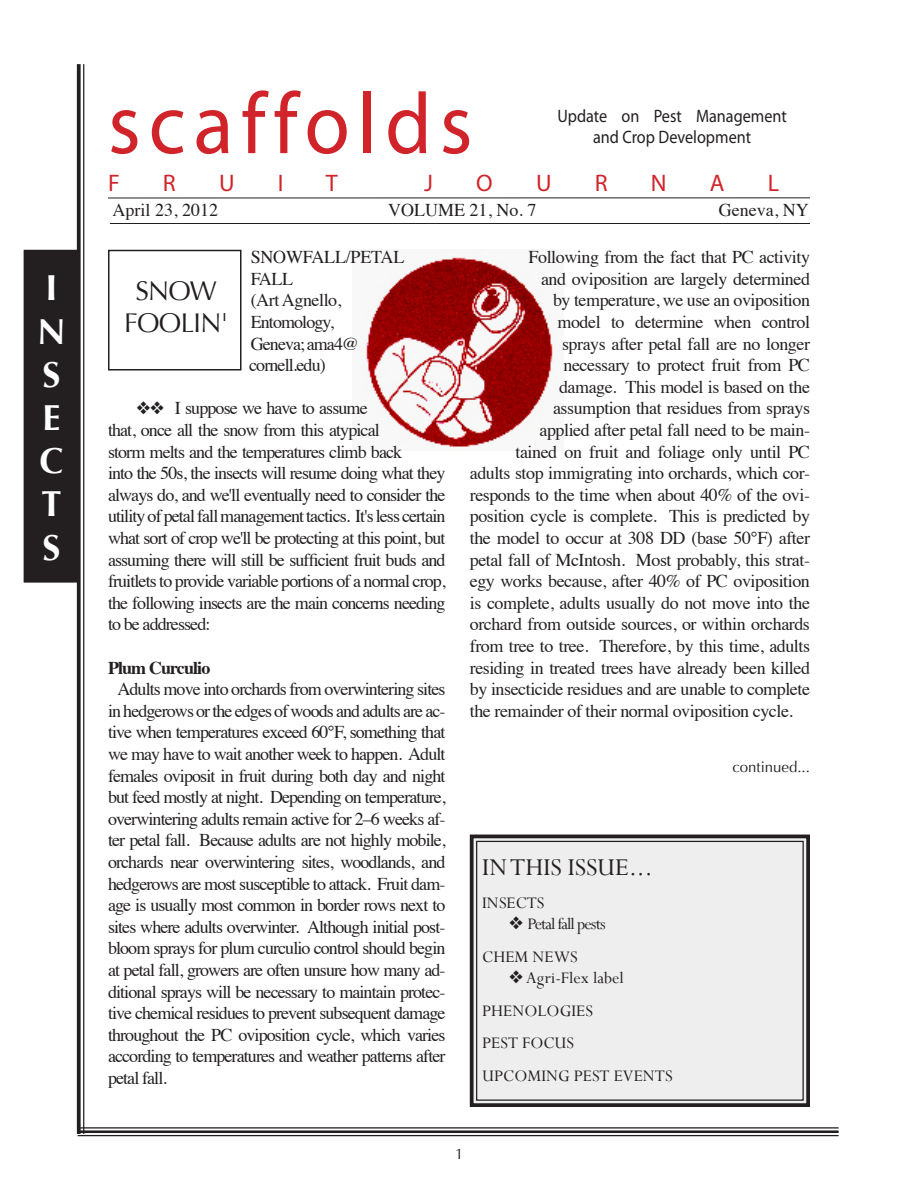
<style>
.page{position:relative;width:918px;height:1188px;background:#fff}
.page>*{position:absolute;margin:0;border:0;box-sizing:border-box;transform-origin:0 0}
.t1{font:87px "Myriad Pro";letter-spacing:.095em;color:#d1232a;scale:.95 1}
.t2{font:700 36px "Optima";color:#fff}
.t3{font:27px "Perpetua";color:#231f20}
.Box_text{font:27px "Optima";letter-spacing:-.025em;color:#231f20}
.t4{font:24px "Myriad Pro";color:#d1232a}
.Scaf_Body_Text{font:18px/21.6px "Times";letter-spacing:-.025em;color:#231f20}
.Scaf_Body_Text-2{font:18px/21.6px "Times";letter-spacing:-.05em;color:#231f20}
.t5{font:18px "Perpetua";color:#231f20}
.t6{font:18px "Myriad Pro";color:#231f20;scale:.9 1}
.Scaf_Body_Text-3{font:18px "Times";color:#231f20}
.t7{font:18px "Perpetua";letter-spacing:-.05em;color:#231f20}
.Scaf_Body_Text-4{font:700 18px "Times";letter-spacing:-.05em;color:#231f20}
.t8{font:15px "Optima";color:#231f20}
</style>
<div class="page">
<svg style="left:77px;top:64px;width:4px;height:1070px;background:#383536"></svg>
<hr style="left:83px;top:64px;width:1px;height:1070px;background:#231f20">
<hr style="left:110px;top:223px;width:700px;height:1px;background:#231f20">
<hr style="left:78px;top:1127px;width:761px;height:2px;background:#231f20">
<hr style="left:78px;top:1130px;width:761px;height:3px;background:#231f20">
<hr style="left:78px;top:1135px;width:761px;height:1px;background:#231f20">
<hr style="left:108px;top:197px;width:702px;height:1px;background:#231f20">
<img style="left:366px;top:254px;width:189px;height:197px">
<div style="left:469px;top:834px;width:341px;height:273px;background:#eeeeef"></div>
<div style="left:476px;top:841px;width:328px;height:260px;border:1px solid #231f20"></div>
<div style="left:108px;top:250px;width:134px;height:120px;border:2px solid #231f20"></div>
<div style="left:25px;top:251px;width:51px;height:330px;background:#231f20"></div>
<div style="left:24px;top:250px;width:54px;height:333px;border:3px solid #231f20"></div>
<p class="t2" style="left:45px;top:267px;width:13px">I</p>
<p class="t2" style="left:37px;top:310px;width:30px">N</p>
<p class="t2" style="left:42px;top:354px;width:19px">S</p>
<p class="t2" style="left:42px;top:397px;width:19px">E</p>
<p class="t2" style="left:39px;top:440px;width:26px">C</p>
<p class="t2" style="left:41px;top:483px;width:22px">T</p>
<p class="t2" style="left:42px;top:526px;width:19px">S</p>
<p class="t1" style="left:108px;top:70px;width:385px">scaffolds</p>
<p class="t4" style="left:108px;top:168px;width:13px">F</p>
<p class="t4" style="left:163px;top:168px;width:14px">R</p>
<p class="t4" style="left:219px;top:168px;width:17px">U</p>
<p class="t4" style="left:278px;top:168px;width:7px">I</p>
<p class="t4" style="left:326px;top:168px;width:13px">T</p>
<p class="t4" style="left:424px;top:168px;width:10px">J</p>
<p class="t4" style="left:476px;top:168px;width:18px">O</p>
<p class="t4" style="left:536px;top:168px;width:17px">U</p>
<p class="t4" style="left:595px;top:168px;width:14px">R</p>
<p class="t4" style="left:651px;top:168px;width:17px">N</p>
<p class="t4" style="left:710px;top:168px;width:16px">A</p>
<p class="t4" style="left:768px;top:168px;width:13px">L</p>
<p class="t6" style="left:557px;top:104px;width:256px">Update on Pest Management</p>
<p class="t6" style="left:593px;top:126px;width:177px">and Crop Development</p>
<p class="Scaf_Body_Text-3" style="left:113px;top:193px;width:107px">April 23, 2012</p>
<p class="Scaf_Body_Text-3" style="left:388px;top:193px;width:150px">VOLUME 21, No. 7</p>
<p class="Scaf_Body_Text-3" style="left:719px;top:193px;width:91px">Geneva, NY</p>
<p class="Scaf_Body_Text" style="left:251px;top:245px;width:155px">SNOWFALL/PETAL<br>FALL</p>
<p class="Scaf_Body_Text" style="left:251px;top:288px;width:92px">(Art Agnello,</p>
<p class="Scaf_Body_Text-2" style="left:251px;top:310px;width:85px">Entomology,</p>
<p class="Scaf_Body_Text-2" style="left:249px;top:331px;width:111px">Geneva; ama4@ cornell.edu)</p>
<p class="Scaf_Body_Text-2" style="left:108px;top:396px;width:339px;text-indent:28px">❖❖ I suppose we have to assume<br>that, once all the snow from this atypical<br>storm melts and the temperatures climb back<br>into the 50s, the insects will resume doing what they always do, and we'll eventually need to consider the utility of petal fall management tactics. It's less certain what sort of crop we'll be protecting at this point, but assuming there will still be sufficient fruit buds and fruitlets to provide variable portions of a normal crop, the following insects are the main concerns needing to be addressed:</p>
<p class="Scaf_Body_Text-4" style="left:108px;top:650px;width:104px">Plum Curculio</p>
<p class="Scaf_Body_Text" style="left:108px;top:677px;width:339px;text-align:justify;text-indent:9px">Adults move into orchards from overwintering sites in hedgerows or the edges of woods and adults are ac&shy;tive when temperatures exceed 60°F, something that we may have to wait another week to happen. Adult females oviposit in fruit during both day and night but feed mostly at night. Depending on temperature, overwintering adults remain active for 2–6 weeks af&shy;ter petal fall. Because adults are not highly mobile, orchards near overwintering sites, woodlands, and hedgerows are most susceptible to attack. Fruit dam&shy;age is usually most common in border rows next to sites where adults overwinter. Although initial post&shy;bloom sprays for plum curculio control should begin at petal fall, growers are often unsure how many ad&shy;ditional sprays will be necessary to maintain protec&shy;tive chemical residues to prevent subsequent damage throughout the PC oviposition cycle, which varies according to temperatures and weather patterns after petal fall.</p>
<p class="Box_text" style="left:136px;top:275px;width:83px">SNOW</p>
<p class="Box_text" style="left:124px;top:308px;width:105px">FOOLIN'</p>
<p class="Scaf_Body_Text" style="left:529px;top:245px;width:283px">Following from the fact that PC activity</p>
<p class="Scaf_Body_Text" style="left:541px;top:266px;width:270px">and oviposition are largely determined</p>
<p class="Scaf_Body_Text" style="left:553px;top:288px;width:258px">by temperature, we use an oviposition</p>
<p class="Scaf_Body_Text" style="left:558px;top:310px;width:254px">model to determine when control</p>
<p class="Scaf_Body_Text" style="left:562px;top:331px;width:250px">sprays after petal fall are no longer</p>
<p class="Scaf_Body_Text" style="left:564px;top:353px;width:248px">necessary to protect fruit from PC</p>
<p class="Scaf_Body_Text" style="left:559px;top:374px;width:253px">damage. This model is based on the</p>
<p class="Scaf_Body_Text" style="left:553px;top:396px;width:258px">assumption that residues from sprays</p>
<p class="Scaf_Body_Text" style="left:540px;top:418px;width:272px">applied after petal fall need to be main-</p>
<p class="Scaf_Body_Text" style="left:516px;top:439px;width:296px">tained on fruit and foliage only until PC</p>
<p class="Scaf_Body_Text" style="left:470px;top:461px;width:342px">adults stop immigrating into orchards, which cor-</p>
<p class="Scaf_Body_Text" style="left:470px;top:482px;width:342px">responds to the time when about 40% of the ovi-</p>
<p class="Scaf_Body_Text" style="left:470px;top:504px;width:342px">position cycle is complete. This is predicted by</p>
<p class="Scaf_Body_Text" style="left:470px;top:526px;width:342px">the model to occur at 308 DD (base 50°F) after</p>
<p class="Scaf_Body_Text" style="left:470px;top:547px;width:342px">petal fall of McIntosh. Most probably, this strat-</p>
<p class="Scaf_Body_Text" style="left:470px;top:569px;width:342px">egy works because, after 40% of PC oviposition</p>
<p class="Scaf_Body_Text" style="left:470px;top:590px;width:342px">is complete, adults usually do not move into the</p>
<p class="Scaf_Body_Text" style="left:470px;top:612px;width:342px">orchard from outside sources, or within orchards</p>
<p class="Scaf_Body_Text" style="left:470px;top:634px;width:342px">from tree to tree. Therefore, by this time, adults</p>
<p class="Scaf_Body_Text" style="left:470px;top:655px;width:342px">residing in treated trees have already been killed</p>
<p class="Scaf_Body_Text" style="left:470px;top:677px;width:342px">by insecticide residues and are unable to complete</p>
<p class="Scaf_Body_Text" style="left:470px;top:698px;width:325px">the remainder of their normal oviposition cycle.</p>
<p class="t3" style="left:482px;top:851px;width:172px">IN THIS ISSUE...</p>
<p class="t5" style="left:482px;top:891px;width:64px">INSECTS</p>
<p class="t7" style="left:509px;top:913px;width:98px">❖ Petal fall pests</p>
<p class="t5" style="left:482px;top:945px;width:97px">CHEM NEWS</p>
<p class="t5" style="left:509px;top:967px;width:116px">❖ Agri-Flex label</p>
<p class="t5" style="left:482px;top:999px;width:112px">PHENOLOGIES</p>
<p class="t5" style="left:482px;top:1032px;width:93px">PEST FOCUS</p>
<p class="t5" style="left:482px;top:1064px;width:192px">UPCOMING PEST EVENTS</p>
<p class="t8" style="left:732px;top:758px;width:79px">continued...</p>
</div>
